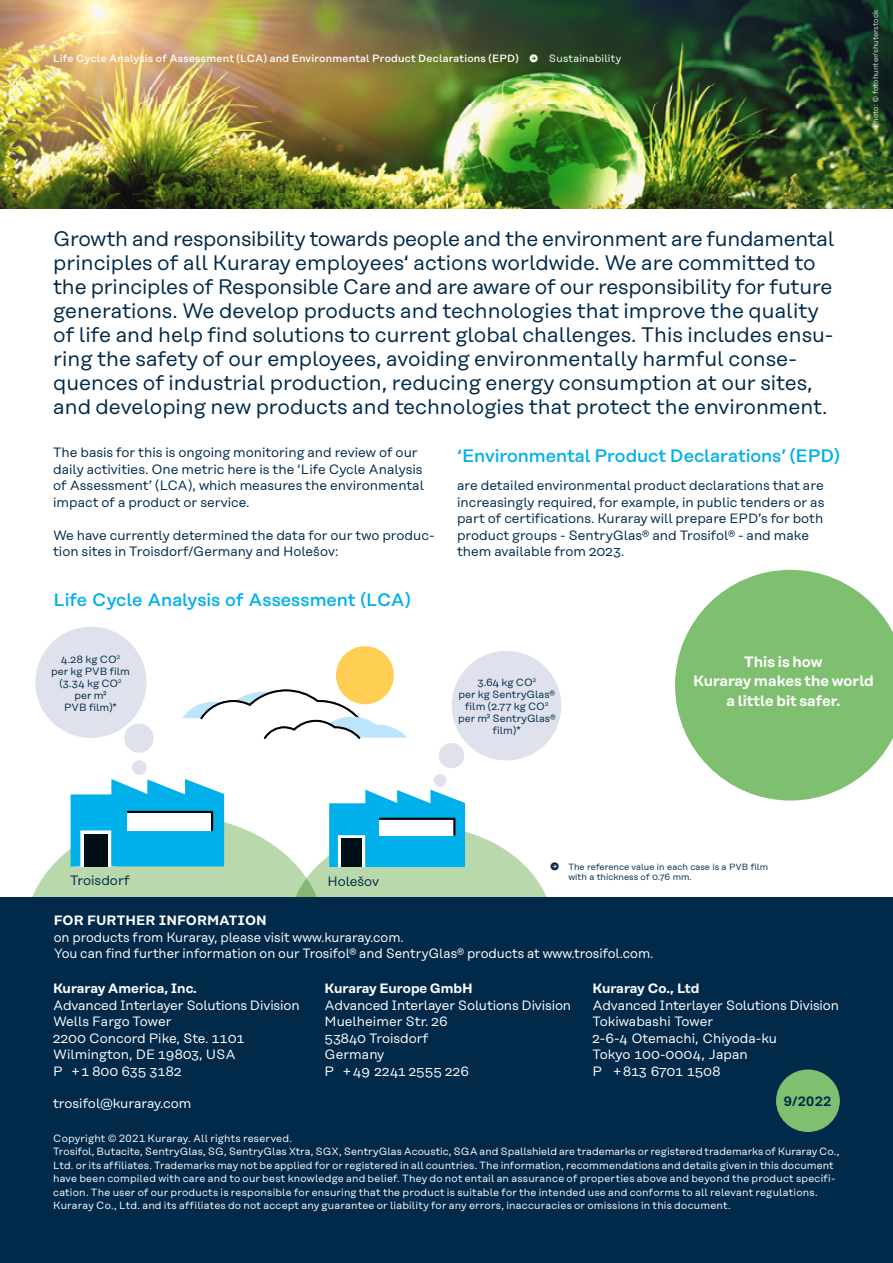
<style>
.page{position:relative;width:893px;height:1263px;background:#fff}
.page>*{position:absolute;margin:0;border:0;box-sizing:border-box;transform-origin:0 0}
.Copy_norm{font:21px/24px "Rational Text";color:#00294a}
.Copy_norm_2007{font:500 18px "Rational Text";letter-spacing:-.005em;color:#00b0eb}
.Grafik_Heads_Abs_200{font:500 18px "Rational Text";letter-spacing:-.005em;color:#00b0eb}
.Copy_norm_2007-2{font:600 15px "Rational Text";color:#fff}
.Copy_norm_2007-3{font:13.5px/16.5px "Rational Text";color:#00294a}
.Copy_norm-2{font:13.5px/16.5px "Rational Text";letter-spacing:-.005em;color:#fff}
.Subhead_new{font:13.5px "Rational Text";color:#fff}
.Copy_norm-3{font:600 13.5px "Rational Text";color:#fff}
.Subhead_new-2{font:600 13.5px "Rational Text";letter-spacing:-.02em;color:#fff}
.Subhead_new-3{font:13.5px "Rational Text";letter-spacing:-.03em;color:#fff}
.t1{font:600 13.5px "Rational Text";color:#00294a}
.Copy_norm-4{font:10.5px/13.5px "Rational Text";letter-spacing:.015em;color:#fff}
.Copy_norm_2007-4{font:10.5px/12px "Rational Text";color:#00294a;text-align:center}
.t2{font:500 10.5px "Rational Text";letter-spacing:.02em;color:#fff}
.t3{font:9px/10.8px "Rational Text";color:#00294a}
.t4{font:7.5px "Rational Text";color:#fff}
.s1{font-family:"Gill Sans"}
.s2{font-weight:600}
</style>
<div class="page">
<div style="left:35px;top:627px;width:112px;height:111px;background:#dfe2ed;border-radius:50%"></div>
<div style="left:124px;top:723px;width:30px;height:30px;background:#dfe2ed;border-radius:50%"></div>
<div style="left:132px;top:760px;width:15px;height:15px;background:#dfe2ed;border-radius:50%"></div>
<div style="left:452px;top:651px;width:109px;height:109px;background:#dfe2ed;border-radius:50%"></div>
<div style="left:439px;top:743px;width:25px;height:25px;background:#dfe2ed;border-radius:50%"></div>
<div style="left:434px;top:774px;width:12px;height:13px;background:#dfe2ed;border-radius:50%"></div>
<div style="left:336px;top:646px;width:58px;height:58px;background:#fecf52;border-radius:50%"></div>
<svg style="left:182px;top:689px;width:226px;height:50px"></svg>
<img style="left:0;top:0;width:893px;height:208px">
<div style="left:0;top:897px;width:893px;height:366px;background:#00294a"></div>
<div style="left:776px;top:1069px;width:64px;height:63px;background:#7ebf70;border-radius:50%"></div>
<svg style="left:675px;top:570px;width:218px;height:230px;fill:#7ebf70"></svg>
<svg style="left:530px;top:54px;width:8px;height:8px"></svg>
<svg style="left:32px;top:779px;width:515px;height:118px"></svg>
<p class="t2" style="left:53px;top:52px;width:467px">Life Cycle Analysis of Assessment (LCA) and Environmental Product Declarations (EPD)</p>
<p class="Copy_norm-4" style="left:549px;top:51px;width:74px">Sustainability</p>
<p class="t4" style="left:871px;top:128px;width:120px;rotate:-90deg">Photo: <span class="s1">©</span> fotohunter/shuterstock</p>
<p class="Copy_norm" style="left:53px;top:227px;width:783px">Growth and responsibility towards people and the environment are fundamental principles of all Kuraray employees‘ actions worldwide. We are committed to the principles of Responsible Care and are aware of our responsibility for future generations. We develop products and technologies that improve the quality of life and help find solutions to current global challenges. This includes ensu&shy;ring the safety of our employees, avoiding environmentally harmful conse&shy;quences of industrial production, reducing energy consumption at our sites, and developing new products and technologies that protect the environment.</p>
<p class="Copy_norm_2007-3" style="left:53px;top:444px;width:372px">The basis for this is ongoing monitoring and review of our daily activities. One metric here is the ‘Life Cycle Analysis of Assessment’ (LCA), which measures the environmental impact of a product or service.</p>
<p class="Copy_norm_2007-3" style="left:53px;top:527px;width:383px">We have currently determined the data for our two produc&shy;tion sites in Troisdorf/Germany and Holešov:</p>
<p class="Grafik_Heads_Abs_200" style="left:54px;top:589px;width:359px">Life Cycle Analysis of Assessment (LCA)</p>
<p class="Copy_norm_2007" style="left:457px;top:445px;width:384px">‘Environmental Product Declarations’ (EPD)</p>
<p class="Copy_norm_2007-3" style="left:457px;top:477px;width:369px">are detailed environmental product declarations that are increasingly required, for example, in public tenders or as part of certifications. Kuraray will prepare EPD’s for both product groups - SentryGlas® and Trosifol® - and make them available from 2023.</p>
<p class="Copy_norm_2007-4" style="left:61px;top:653px;width:61px">4.28 kg CO<sup>2</sup></p>
<p class="Copy_norm_2007-4" style="left:51px;top:665px;width:80px">per kg PVB film</p>
<p class="Copy_norm_2007-4" style="left:59px;top:677px;width:64px">(3.34 kg CO<sup>2</sup></p>
<p class="Copy_norm_2007-4" style="left:74px;top:689px;width:34px">per m²</p>
<p class="Copy_norm_2007-4" style="left:64px;top:701px;width:54px">PVB film)*</p>
<p class="Copy_norm_2007-3" style="left:70px;top:872px;width:61px">Troisdorf</p>
<p class="Copy_norm_2007-3" style="left:327px;top:873px;width:53px">Holešov</p>
<p class="Copy_norm_2007-4" style="left:477px;top:676px;width:60px">3.64 kg CO<sup>2</sup></p>
<p class="Copy_norm_2007-4" style="left:458px;top:688px;width:98px">per kg SentryGlas® film (2.77 kg CO<sup>2</sup></p>
<p class="Copy_norm_2007-4" style="left:458px;top:712px;width:99px">per m² SentryGlas® film)*</p>
<p class="Copy_norm_2007-2" style="left:744px;top:653px;width:80px">This is how</p>
<p class="Copy_norm_2007-2" style="left:693px;top:672px;width:182px">Kuraray makes the world</p>
<p class="Copy_norm_2007-2" style="left:726px;top:692px;width:116px">a little bit safer.</p>
<p class="t3" style="left:568px;top:861px;width:201px">The reference value in each case is a PVB film with a thickness of 0.76 mm.</p>
<p class="Copy_norm-2" style="left:54px;top:912px;width:352px"><span class="s2">FOR FURTHER INFORMATION<br></span>on products from Kuraray, please visit www.kuraray.com.</p>
<p class="Copy_norm-2" style="left:54px;top:945px;width:601px">You can find further information on our Trosifol® and SentryGlas® products at www.trosifol.com.</p>
<p class="Copy_norm-3" style="left:53px;top:980px;width:145px">Kuraray America, Inc.</p>
<p class="Copy_norm-2" style="left:53px;top:997px;width:248px">Advanced Interlayer Solutions Division</p>
<p class="Copy_norm-2" style="left:53px;top:1013px;width:120px">Wells Fargo Tower</p>
<p class="Copy_norm-2" style="left:53px;top:1030px;width:193px">2200 Concord Pike, Ste. 1101</p>
<p class="Copy_norm-2" style="left:53px;top:1046px;width:184px">Wilmington, DE 19803, USA</p>
<p class="Copy_norm-2" style="left:53px;top:1063px;width:130px">P + 1 800 635 3182</p>
<p class="Copy_norm-3" style="left:325px;top:980px;width:150px">Kuraray Europe GmbH</p>
<p class="Copy_norm-2" style="left:325px;top:997px;width:248px">Advanced Interlayer Solutions Division</p>
<p class="Copy_norm-2" style="left:325px;top:1013px;width:125px">Muelheimer Str. 26</p>
<p class="Copy_norm-2" style="left:325px;top:1030px;width:105px">53840 Troisdorf</p>
<p class="Copy_norm-2" style="left:325px;top:1046px;width:61px">Germany</p>
<p class="Copy_norm-2" style="left:325px;top:1063px;width:146px">P + 49 2241 2555 226</p>
<p class="Subhead_new-2" style="left:593px;top:980px;width:108px">Kuraray Co., Ltd</p>
<p class="Copy_norm-2" style="left:593px;top:997px;width:248px">Advanced Interlayer Solutions Division</p>
<p class="Subhead_new" style="left:593px;top:1014px;width:122px">Tokiwabashi Tower</p>
<p class="Subhead_new" style="left:593px;top:1030px;width:186px">2-6-4 Otemachi, Chiyoda-ku</p>
<p class="Subhead_new" style="left:593px;top:1047px;width:157px">Tokyo 100-0004, Japan</p>
<p class="Subhead_new-3" style="left:593px;top:1063px;width:130px">P + 813 6701 1508</p>
<p class="Copy_norm-2" style="left:53px;top:1095px;width:140px">trosifol@kuraray.com</p>
<p class="t1" style="left:784px;top:1093px;width:49px">9/2022</p>
<p class="Copy_norm-4" style="left:53px;top:1131px;width:240px">Copyright © 2021 Kuraray. All rights reserved.</p>
<p class="Copy_norm-4" style="left:53px;top:1145px;width:788px">Trosifol, Butacite, SentryGlas, SG, SentryGlas Xtra, SGX, SentryGlas Acoustic, SGA and Spallshield are trademarks or registered trademarks of Kuraray Co., Ltd. or its affiliates. Trademarks may not be applied for or registered in all countries. The information, recommendations and details given in this document have been compiled with care and to our best knowledge and belief. They do not entail an assurance of properties above and beyond the product specifi&shy;cation. The user of our products is responsible for ensuring that the product is suitable for the intended use and conforms to all relevant regulations.<br>Kuraray Co., Ltd. and its affiliates do not accept any guarantee or liability for any errors, inaccuracies or omissions in this document.</p>
</div>
